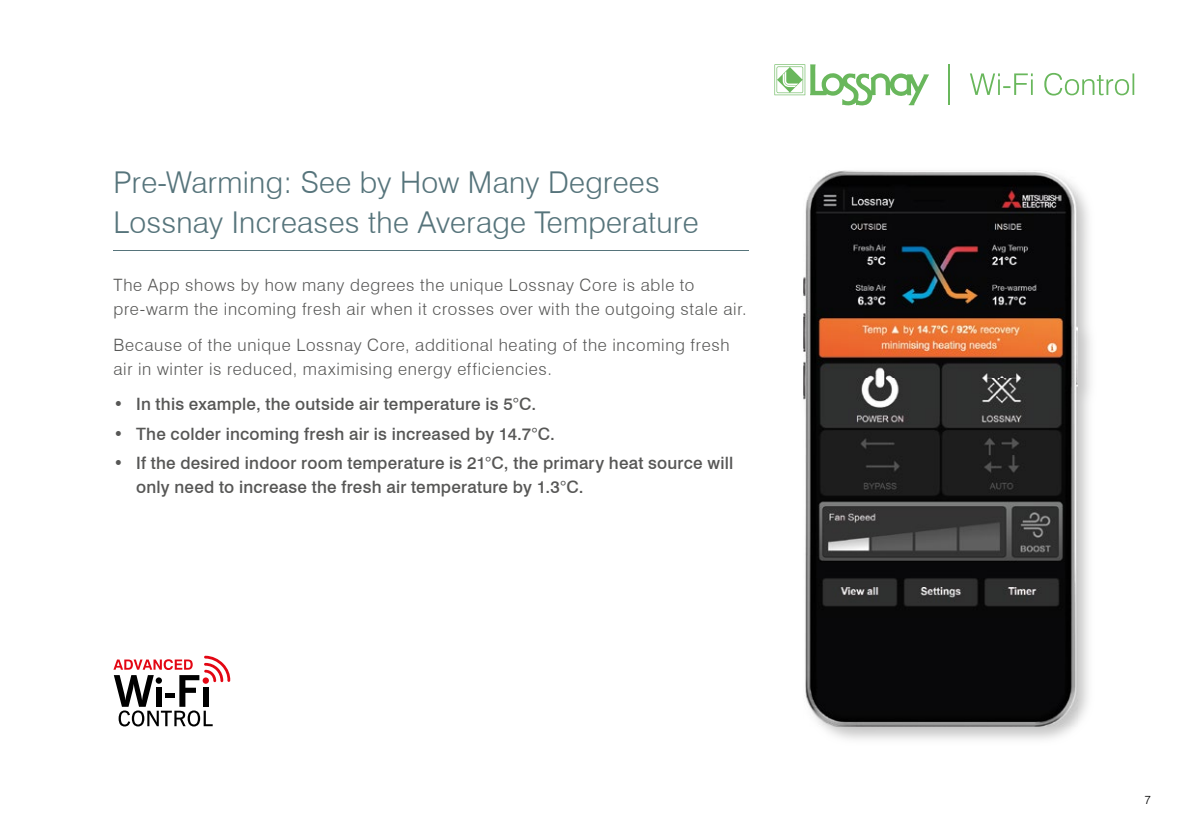
<style>
.page{position:relative;width:1191px;height:840px;background:#fff}
.page>*{position:absolute;margin:0;border:0;box-sizing:border-box;transform-origin:0 0}
.t1{font:300 30px/40px "Swiss 721 BT";letter-spacing:.01em;color:#56747b}
.t2{font:300 17px/24px "Swiss 721 BT";letter-spacing:.04em;color:#575756}
.t3{font:500 17px/24px "Swiss 721 BT";letter-spacing:.015em;color:#575756}
.t4{font:300 12px "Swiss 721 BT";color:#000}
</style>
<div class="page">
<hr style="left:113px;top:250px;width:635px;height:1px;background:#56747b">
<img style="left:822px;top:189px;width:269px;height:551px">
<img style="left:803px;top:170px;width:274px;height:556px">
<svg style="left:774px;top:64px;width:155px;height:41px"></svg>
<svg style="left:970px;top:73px;width:164px;height:22px"></svg>
<hr style="left:948px;top:65px;width:2px;height:40px;background:#69b75c">
<svg style="left:113px;top:655px;width:117px;height:71px"></svg>
<h1 class="t1" style="left:113px;top:162px;width:586px">Pre-Warming: See by How Many Degrees<br>Lossnay Increases the Average Temperature</h1>
<p class="t2" style="left:113px;top:273px;width:635px">The App shows by how many degrees the unique Lossnay Core is able to pre-warm the incoming fresh air when it crosses over with the outgoing stale air.</p>
<p class="t2" style="left:113px;top:332px;width:617px">Because of the unique Lossnay Core, additional heating of the incoming fresh air in winter is reduced, maximising energy efficiencies.</p>
<p class="t3" style="left:113px;top:391px;width:424px">• In this example, the outside air temperature is 5°C.</p>
<p class="t3" style="left:113px;top:421px;width:443px">• The colder incoming fresh air is increased by 14.7°C.</p>
<p class="t3" style="left:136px;top:451px;width:598px;text-indent:-23px">• If the desired indoor room temperature is 21°C, the primary heat source will only need to increase the fresh air temperature by 1.3°C.</p>
<p class="t4" style="left:1144px;top:792px;width:8px">7</p>
</div>
